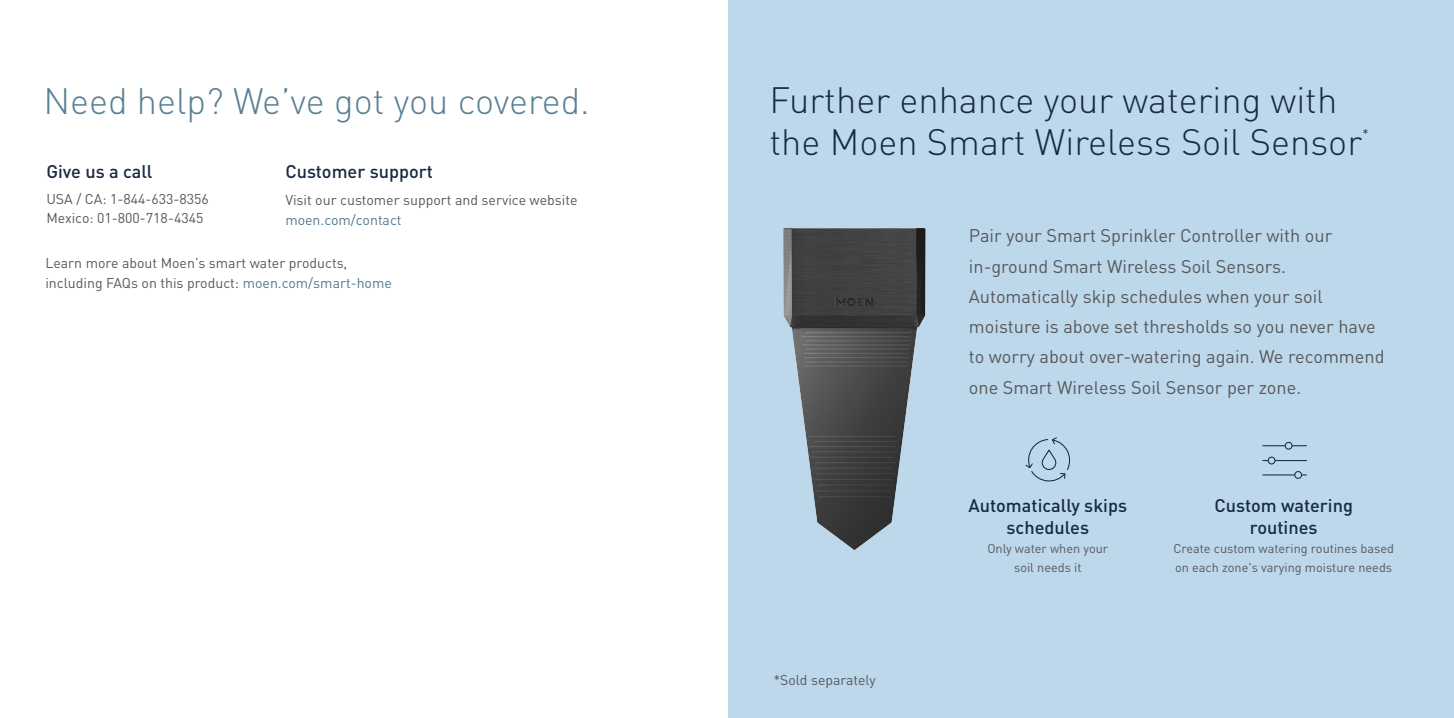
<style>
.page{position:relative;width:1454px;height:718px;background:#fff}
.page>*{position:absolute;margin:0;border:0;box-sizing:border-box;transform-origin:0 0}
.t1{font:300 36.2px/42.2px "DIN Pro";color:#192944}
.t2{font:300 36.2px "DIN Pro";color:#597f94}
.t3{font:18.2px/30.2px "DIN Pro";color:#57585a}
.t4{font:500 18.2px/22px "DIN Pro";color:#192944;text-align:center}
.t5{font:14px/19.8px "DIN Pro";color:#57585a}
.t6{font:14px "DIN Pro";color:#507992}
.t7{font:300 14px "DIN Pro";color:#192944}
.t8{font:12.6px/19px "DIN Pro";color:#57585a;text-align:center}
.s1{color:#507992}
</style>
<div class="page">
<div style="left:727px;top:0;width:726px;height:717px;background:#bdd8eb"></div>
<img style="left:727px;top:219px;width:199px;height:339px">
<svg style="left:1025px;top:437px;width:45px;height:45px"></svg>
<hr style="left:1262px;top:460px;width:44px;height:1px;background:#192944">
<div style="left:1267px;top:457px;width:7px;height:6px;background:#b8daec;border-radius:50%"></div>
<div style="left:1267px;top:456px;width:8px;height:8px;border:1px solid #192944;border-radius:50%"></div>
<hr style="left:1262px;top:445px;width:44px;height:1px;background:#192944">
<div style="left:1284px;top:441px;width:8px;height:8px;border:1px solid #192944;border-radius:50%"></div>
<hr style="left:1262px;top:474px;width:44px;height:1px;background:#192944">
<div style="left:1293px;top:471px;width:8px;height:7px;border:1px solid #192944;border-radius:50%"></div>
<h1 class="t2" style="left:43px;top:74px;width:548px">Need help? We’ve got you covered.</h1>
<p class="t4" style="left:46px;top:158px;width:108px">Give us a call</p>
<p class="t4" style="left:285px;top:158px;width:149px">Customer support</p>
<p class="t5" style="left:46px;top:188px;width:164px">USA / CA: 1-844-633-8356<br>Mexico: 01-800-718-4345</p>
<p class="t5" style="left:285px;top:189px;width:294px">Visit our customer support and service website</p>
<p class="t6" style="left:285px;top:209px;width:118px">moen.com/contact</p>
<p class="t5" style="left:45px;top:252px;width:348px">Learn more about Moen’s smart water products, including FAQs on this product: <span class="s1">moen.com/smart-home</span></p>
<h1 class="t1" style="left:769px;top:76px;width:594px">Further enhance your watering with the Moen Smart Wireless Soil Sensor</h1>
<p class="t7" style="left:1361px;top:123px;width:8px">*</p>
<p class="t3" style="left:968px;top:219px;width:417px">Pair your Smart Sprinkler Controller with our in-ground Smart Wireless Soil Sensors.<br>Automatically skip schedules when your soil moisture is above set thresholds so you never have to worry about over-watering again. We recommend one Smart Wireless Soil Sensor per zone.</p>
<p class="t5" style="left:773px;top:669px;width:104px">*Sold separately</p>
<p class="t4" style="left:968px;top:492px;width:160px">Automatically skips schedules</p>
<p class="t8" style="left:987px;top:538px;width:122px">Only water when your soil needs it</p>
<p class="t4" style="left:1214px;top:492px;width:140px">Custom watering routines</p>
<p class="t8" style="left:1173px;top:538px;width:222px;text-align:left">Create custom watering routines based on each zone's varying moisture needs</p>
</div>
